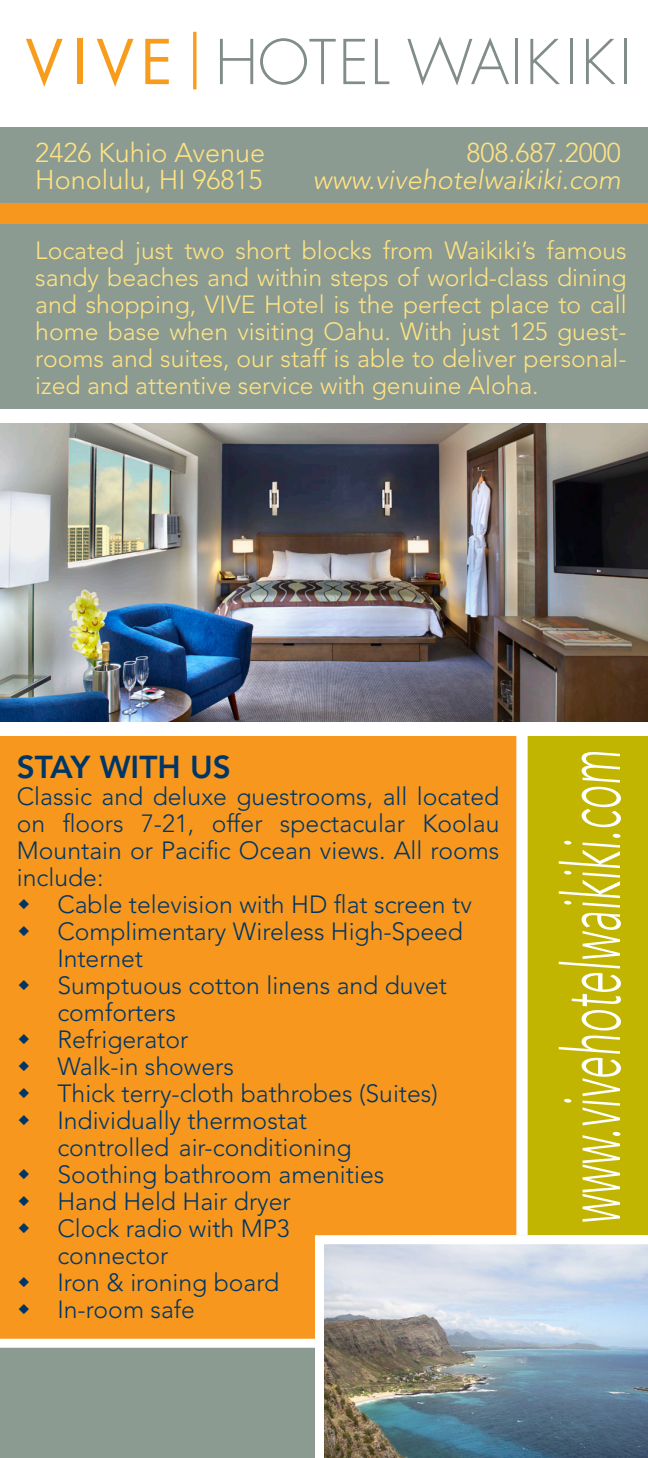
<style>
.page{position:relative;width:648px;height:1458px;background:#fff}
.page>*{position:absolute;margin:0;border:0;box-sizing:border-box;transform-origin:0 0}
.t1{font:800 31.5px "Avenir LT Std";color:#003667}
.t2{font:300 27px "Avenir LT Std";color:#ffe383}
.t3{font:italic 300 27px "Avenir LT Std";color:#ffe383}
.t4{font:300 24.75px/27px "Avenir LT Std";color:#003667;text-align:justify}
.t5{font:300 24.75px/27px "Avenir LT Std";color:#ffe383;text-align:justify}
</style>
<div class="page">
<div style="left:0;top:690px;width:648px;height:658px;background:#f7971d"></div>
<div style="left:522px;top:593px;width:126px;height:647px;background:#c2b501"></div>
<div style="left:0;top:127px;width:648px;height:600px;background:#8b9b92"></div>
<div style="left:0;top:204px;width:648px;height:20px;background:#f7971d"></div>
<svg style="left:26px;top:39px;width:37px;height:48px"></svg>
<div style="left:77px;top:39px;width:5px;height:45px;background:#f89c1c"></div>
<svg style="left:97px;top:39px;width:36px;height:48px"></svg>
<svg style="left:145px;top:39px;width:24px;height:45px"></svg>
<svg style="left:220px;top:39px;width:33px;height:45px"></svg>
<svg style="left:260px;top:38px;width:76px;height:47px"></svg>
<svg style="left:343px;top:39px;width:22px;height:45px"></svg>
<svg style="left:375px;top:39px;width:14px;height:45px"></svg>
<svg style="left:407px;top:37px;width:102px;height:49px"></svg>
<hr style="left:515px;top:39px;width:3px;height:45px;background:#818d87">
<svg style="left:530px;top:39px;width:30px;height:45px"></svg>
<hr style="left:570px;top:39px;width:2px;height:45px;background:#818d87">
<svg style="left:586px;top:39px;width:30px;height:45px"></svg>
<hr style="left:624px;top:39px;width:3px;height:45px;background:#818d87">
<hr style="left:193px;top:32px;width:3px;height:57px;background:#f89c1c">
<img style="left:0;top:423px;width:648px;height:299px">
<svg style="left:0;top:1339px;width:315px;height:119px;fill:#8b9b92"></svg>
<div style="left:0;top:410px;width:648px;height:13px;background:#fff"></div>
<div style="left:0;top:722px;width:648px;height:14px;background:#fff"></div>
<div style="left:516px;top:729px;width:12px;height:511px;background:#fff"></div>
<svg style="left:583px;top:1132px;width:37px;height:90px"></svg>
<svg style="left:559px;top:834px;width:62px;height:291px"></svg>
<svg style="left:582px;top:752px;width:39px;height:76px"></svg>
<img style="left:315px;top:1235px;width:333px;height:223px">
<p class="t2" style="left:35px;top:137px;width:231px">2426 Kuhio Avenue</p>
<p class="t2" style="left:466px;top:137px;width:156px">808.687.2000</p>
<p class="t2" style="left:35px;top:164px;width:229px">Honolulu, HI 96815</p>
<p class="t3" style="left:313px;top:164px;width:310px">www.vivehotelwaikiki.com</p>
<p class="t5" style="left:35px;top:238px;width:593px">Located just two short blocks from Waikiki’s famous sandy beaches and within steps of world-class dining and shopping, VIVE Hotel is the perfect place to call home base when visiting Oahu. With just 125 guest&shy;rooms and suites, our staff is able to deliver personal&shy;ized and attentive service with genuine Aloha.</p>
<p class="t1" style="left:17px;top:748px;width:216px">STAY WITH US</p>
<p class="t4" style="left:17px;top:783px;width:484px">Classic and deluxe guestrooms, all located on floors 7-21, offer spectacular Koolau Mountain or Pacific Ocean views. All rooms include:</p>
<p class="t4" style="left:57px;top:891px;width:416px;text-align:left">Cable television with HD flat screen tv<br>Complimentary Wireless High-Speed<br>Internet<br>Sumptuous cotton linens and duvet comforters<br>Refrigerator<br>Walk-in showers<br>Thick terry-cloth bathrobes (Suites)<br>Individually thermostat<br>controlled air-conditioning<br>Soothing bathroom amenities<br>Hand Held Hair dryer<br>Clock radio with MP3<br>connector<br>Iron &amp; ironing board<br>In-room safe</p>
</div>
